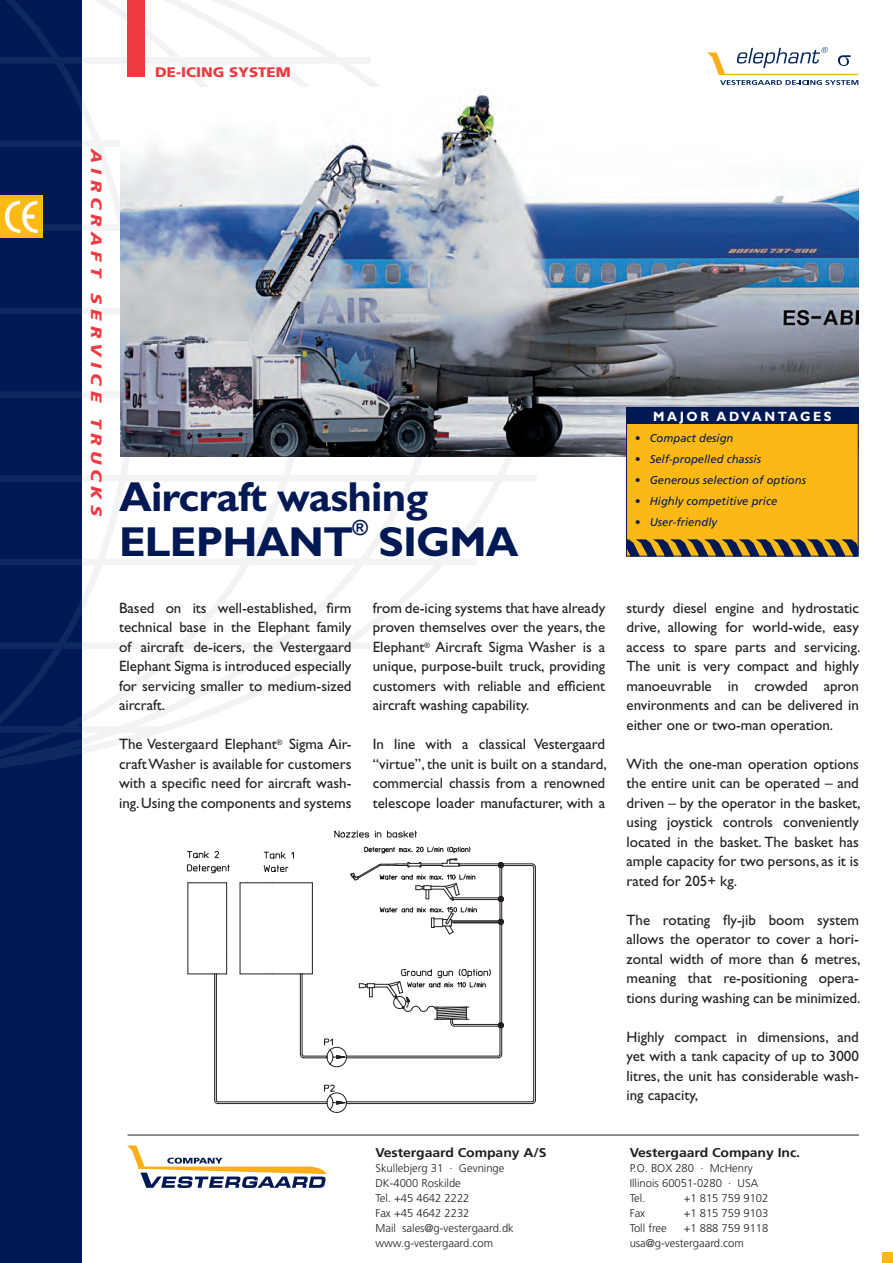
<style>
.page{position:relative;width:893px;height:1263px;background:#fff}
.page>*{position:absolute;margin:0;border:0;box-sizing:border-box;transform-origin:0 0}
.billedetekst_gill{font:700 42px "Gill Sans";letter-spacing:-.02em;color:#001954}
.billedetekst_gill-2{font:700 21px "Gill Sans";color:#001954}
.billedetekst_gill-3{font:15px/19.5px "Gill Sans";color:#231f20;text-align:justify}
.t1{font:italic 900 15px "Frutiger";color:#ee3a41;scale:1.2 1}
.t2{font:900 13.8px "Frutiger";color:#ee3a41;scale:1.08 1}
.mellemrubrik_gill{font:700 13.5px "Gill Sans";letter-spacing:.2em;color:#fff;scale:.95 1}
.t3{font:700 12.75px "Frutiger";letter-spacing:-.005em;color:#231f20;scale:1.1 1}
.t4{font:300 11.25px/15px "Frutiger";color:#231f20}
.t5{font:italic 11.25px "Frutiger";color:#001954}
</style>
<div class="page">
<svg style="left:81px;top:0;width:482px;height:770px"></svg>
<div style="left:0;top:0;width:81px;height:1263px;background:#001954"></div>
<svg style="left:0;top:0;width:81px;height:768px"></svg>
<div style="left:128px;top:0;width:17px;height:77px;background:#ee3a41"></div>
<div style="left:882px;top:1252px;width:11px;height:11px;background:#fcb814"></div>
<div style="left:0;top:196px;width:43px;height:42px;background:#fcb814"></div>
<svg style="left:5px;top:201px;width:33px;height:32px"></svg>
<svg style="left:707px;top:47px;width:151px;height:38px"></svg>
<hr style="left:128px;top:1135px;width:731px;height:1px;background:#231f20">
<svg style="left:127px;top:1145px;width:199px;height:43px"></svg>
<img style="left:120px;top:87px;width:739px;height:369px">
<div style="left:626px;top:408px;width:233px;height:148px;background:#fcb814;border:1px solid #001954"></div>
<div style="left:626px;top:408px;width:233px;height:16px;background:#001954"></div>
<svg style="left:627px;top:539px;width:231px;height:17px"></svg>
<hr style="left:500px;top:865px;width:1px;height:36px;background:#231f20">
<hr style="left:501px;top:865px;width:1px;height:36px;background:#231f20">
<hr style="left:459px;top:865px;width:73px;height:1px;background:#231f20">
<hr style="left:459px;top:863px;width:73px;height:1px;background:#231f20">
<hr style="left:452px;top:921px;width:46px;height:1px;background:#231f20">
<hr style="left:454px;top:922px;width:44px;height:1px;background:#231f20">
<hr style="left:452px;top:897px;width:46px;height:1px;background:#231f20">
<hr style="left:454px;top:899px;width:44px;height:1px;background:#231f20">
<hr style="left:500px;top:901px;width:1px;height:153px;background:#231f20">
<hr style="left:501px;top:901px;width:1px;height:144px;background:#231f20">
<hr style="left:533px;top:867px;width:1px;height:233px;background:#231f20">
<hr style="left:346px;top:1057px;width:152px;height:1px;background:#231f20">
<hr style="left:240px;top:973px;width:32px;height:1px;background:#231f20">
<hr style="left:240px;top:882px;width:32px;height:1px;background:#231f20">
<hr style="left:535px;top:867px;width:1px;height:233px;background:#231f20">
<hr style="left:346px;top:1056px;width:152px;height:1px;background:#231f20">
<hr style="left:346px;top:1101px;width:186px;height:1px;background:#231f20">
<hr style="left:346px;top:1103px;width:186px;height:1px;background:#231f20">
<svg style="left:272px;top:973px;width:40px;height:1px"></svg>
<hr style="left:300px;top:974px;width:1px;height:80px;background:#231f20">
<hr style="left:312px;top:883px;width:1px;height:91px;background:#231f20">
<hr style="left:216px;top:974px;width:1px;height:126px;background:#231f20">
<hr style="left:218px;top:1101px;width:109px;height:1px;background:#231f20">
<hr style="left:218px;top:1103px;width:109px;height:1px;background:#231f20">
<hr style="left:214px;top:974px;width:1px;height:126px;background:#231f20">
<hr style="left:188px;top:883px;width:1px;height:91px;background:#231f20">
<hr style="left:188px;top:882px;width:39px;height:1px;background:#231f20">
<svg style="left:188px;top:956px;width:39px;height:18px"></svg>
<hr style="left:226px;top:883px;width:1px;height:73px;background:#231f20">
<hr style="left:240px;top:883px;width:1px;height:91px;background:#231f20">
<hr style="left:272px;top:882px;width:40px;height:1px;background:#231f20">
<hr style="left:302px;top:974px;width:1px;height:80px;background:#231f20">
<hr style="left:454px;top:1024px;width:46px;height:1px;background:#231f20">
<hr style="left:454px;top:1026px;width:46px;height:1px;background:#231f20">
<svg style="left:531px;top:863px;width:5px;height:5px"></svg>
<svg style="left:497px;top:1045px;width:5px;height:14px"></svg>
<svg style="left:214px;top:1099px;width:5px;height:5px"></svg>
<svg style="left:531px;top:1099px;width:5px;height:5px"></svg>
<svg style="left:498px;top:896px;width:6px;height:6px"></svg>
<svg style="left:498px;top:919px;width:6px;height:6px"></svg>
<svg style="left:498px;top:862px;width:6px;height:6px"></svg>
<svg style="left:498px;top:1022px;width:6px;height:6px"></svg>
<svg style="left:380px;top:907px;width:97px;height:27px"></svg>
<svg style="left:359px;top:969px;width:132px;height:58px"></svg>
<svg style="left:264px;top:852px;width:21px;height:7px"></svg>
<svg style="left:291px;top:851px;width:3px;height:7px"></svg>
<svg style="left:264px;top:865px;width:24px;height:7px"></svg>
<svg style="left:187px;top:851px;width:32px;height:7px"></svg>
<svg style="left:187px;top:864px;width:42px;height:9px"></svg>
<svg style="left:324px;top:1085px;width:23px;height:28px"></svg>
<svg style="left:335px;top:830px;width:34px;height:8px"></svg>
<svg style="left:375px;top:831px;width:6px;height:6px"></svg>
<svg style="left:387px;top:831px;width:30px;height:6px"></svg>
<svg style="left:300px;top:1038px;width:47px;height:29px"></svg>
<svg style="left:350px;top:847px;width:125px;height:54px"></svg>
<p class="t2" style="left:155px;top:63px;width:127px">DE-ICING SYSTEM</p>
<p class="t1" style="left:105px;top:149px;width:308px;rotate:90deg">AIRCRAFT SERVICE TRUCKS</p>
<p class="billedetekst_gill" style="left:119px;top:472px;width:311px">Aircraft washing</p>
<p class="billedetekst_gill" style="left:119px;top:517px;width:236px">ELEPHANT</p>
<p class="billedetekst_gill-2" style="left:352px;top:515px;width:17px">®</p>
<p class="billedetekst_gill" style="left:378px;top:517px;width:142px">SIGMA</p>
<p class="billedetekst_gill-3" style="left:119px;top:598px;width:234px">Based on its well-established, firm technical base in the Elephant family of aircraft de-icers, the Vestergaard Elephant Sigma is introduced especially for servicing smaller to medium-sized aircraft.</p>
<p class="billedetekst_gill-3" style="left:119px;top:734px;width:234px">The Vestergaard Elephant<sup>®</sup> Sigma Air&shy;craft Washer is available for customers with a specific need for aircraft wash&shy;ing. Using the components and systems</p>
<p class="billedetekst_gill-3" style="left:373px;top:598px;width:234px">from de-icing systems that have already proven themselves over the years, the Elephant<sup>®</sup> Aircraft Sigma Washer is a unique, purpose-built truck, providing customers with reliable and efficient aircraft washing capability.</p>
<p class="billedetekst_gill-3" style="left:373px;top:734px;width:235px">In line with a classical Vestergaard “virtue”, the unit is built on a standard, commercial chassis from a renowned telescope loader manufacturer, with a</p>
<p class="t3" style="left:375px;top:1145px;width:157px">Vestergaard Company A/S</p>
<p class="t4" style="left:375px;top:1161px;width:140px">Skullebjerg 31 · Gevninge<br>DK-4000 Roskilde<br>Tel. +45 4642 2222<br>Fax +45 4642 2232<br>Mail sales@g-vestergaard.dk www.g-vestergaard.com</p>
<p class="mellemrubrik_gill" style="left:653px;top:408px;width:189px">MAJOR ADVANTAGES</p>
<p class="t5" style="left:635px;top:432px;width:100px">• Compact design</p>
<p class="t5" style="left:635px;top:453px;width:128px">• Self-propelled chassis</p>
<p class="t5" style="left:635px;top:474px;width:173px">• Generous selection of options</p>
<p class="t5" style="left:635px;top:495px;width:144px">• Highly competitive price</p>
<p class="t5" style="left:635px;top:516px;width:84px">• User-friendly</p>
<p class="billedetekst_gill-3" style="left:626px;top:598px;width:235px">sturdy diesel engine and hydrostatic drive, allowing for world-wide, easy access to spare parts and servicing.<br>The unit is very compact and highly manoeuvrable in crowded apron environments and can be delivered in either one or two-man operation.</p>
<p class="billedetekst_gill-3" style="left:626px;top:754px;width:235px">With the one-man operation options the entire unit can be operated – and driven – by the operator in the basket, using joystick controls conveniently located in the basket. The basket has ample capacity for two persons, as it is rated for 205+ kg.</p>
<p class="billedetekst_gill-3" style="left:626px;top:910px;width:235px">The rotating fly-jib boom system allows the operator to cover a hori&shy;zontal width of more than 6 metres, meaning that re-positioning opera&shy;tions during washing can be minimized.</p>
<p class="billedetekst_gill-3" style="left:626px;top:1027px;width:234px">Highly compact in dimensions, and yet with a tank capacity of up to 3000 litres, the unit has considerable wash&shy;ing capacity,</p>
<p class="t3" style="left:630px;top:1145px;width:156px">Vestergaard Company Inc.</p>
<p class="t4" style="left:630px;top:1161px;width:130px">P.O. BOX 280 · McHenry<br>Illinois 60051-0280 · USA<br>Tel.</p>
<p class="t4" style="left:684px;top:1191px;width:86px">+1 815 759 9102</p>
<p class="t4" style="left:630px;top:1206px;width:17px">Fax</p>
<p class="t4" style="left:684px;top:1206px;width:86px">+1 815 759 9103</p>
<p class="t4" style="left:630px;top:1221px;width:39px">Toll free</p>
<p class="t4" style="left:630px;top:1221px;width:140px;text-indent:54px">+1 888 759 9118 usa@g-vestergaard.com</p>
</div>
